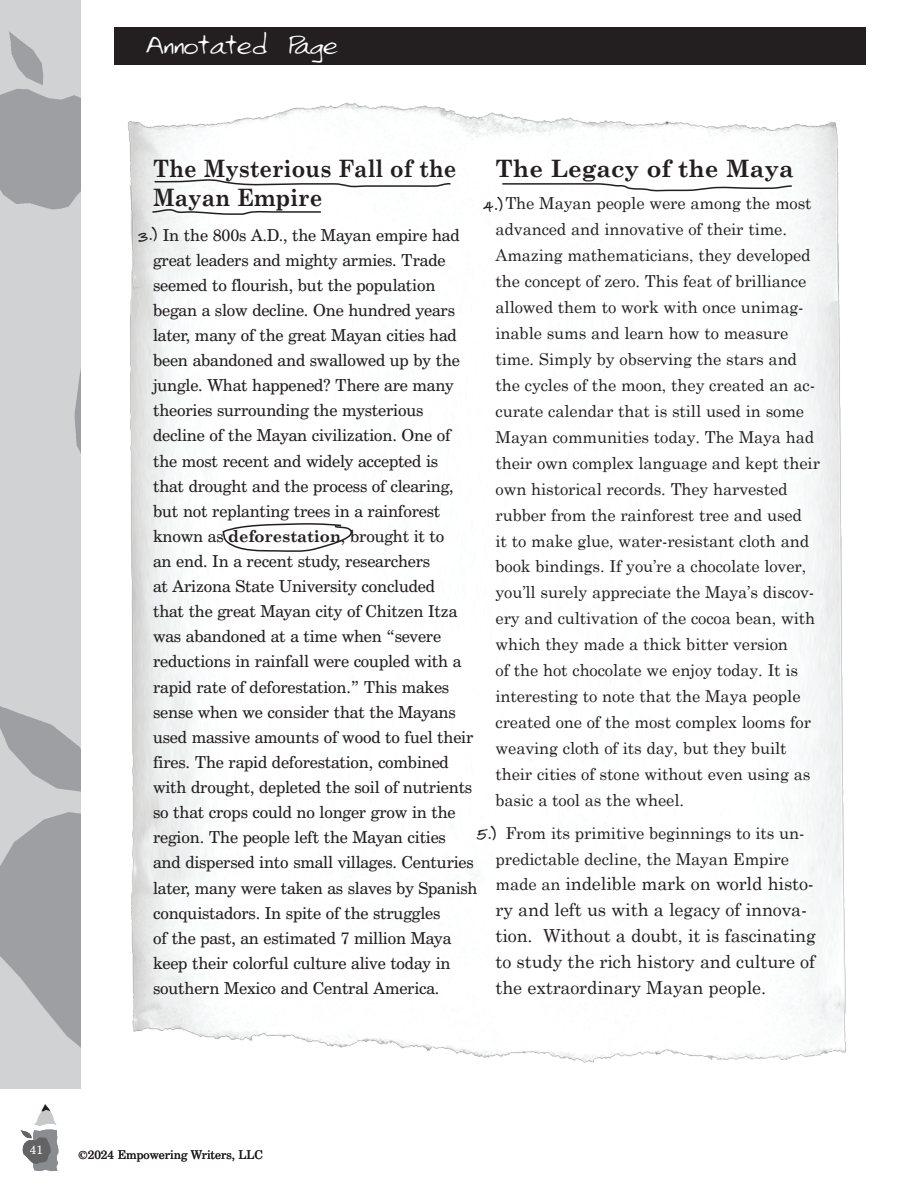
<style>
.page{position:relative;width:918px;height:1188px;background:#fff}
.page>*{position:absolute;margin:0;border:0;box-sizing:border-box;transform-origin:0 0}
.t1{font:25.5px "Larkins Hand";color:#fff}
.t2{font:700 24px/29.5px "Century Schoolbook";color:#231f20;scale:.92 1}
.t3{font:700 24px "Century Schoolbook";color:#231f20}
.t4{font:18px/26px "Century Schoolbook";letter-spacing:-.01em;color:#231f20}
.t5{font:16.5px/25px "Century Schoolbook BT";letter-spacing:-.01em;color:#231f20}
.t6{font:16.5px/26px "Century Schoolbook";letter-spacing:-.01em;color:#231f20}
.t7{font:12px "Century Schoolbook BT";color:#231f20}
.t8{font:12px "Century Schoolbook BT";color:#fff}
.s1{font-family:"Century Schoolbook";font-weight:700}
.s2{font-size:16.5px}
</style>
<div class="page">
<div style="left:114px;top:27px;width:752px;height:38px;background:#231f20"></div>
<img style="left:0;top:0;width:81px;height:1089px">
<svg style="left:21px;top:1104px;width:37px;height:67px"></svg>
<img style="left:128px;top:103px;width:718px;height:960px">
<svg style="left:222px;top:523px;width:134px;height:31px"></svg>
<svg style="left:153px;top:179px;width:299px;height:10px"></svg>
<svg style="left:151px;top:208px;width:171px;height:8px"></svg>
<svg style="left:137px;top:227px;width:21px;height:15px"></svg>
<svg style="left:482px;top:182px;width:311px;height:31px"></svg>
<svg style="left:476px;top:825px;width:21px;height:16px"></svg>
<h1 class="t1" style="left:144px;top:30px;width:196px">Annotated Page</h1>
<h2 class="t2" style="left:153px;top:153px;width:331px">The Mysterious Fall of the<br>Mayan Empire</h2>
<p class="t5" style="left:153px;top:222px;width:326px;text-indent:10px">In the 800s A.D., the Mayan empire had great leaders and mighty armies. Trade seemed to flourish, but the population began a slow decline. One hundred years later, many of the great Mayan cities had been abandoned and swallowed up by the jungle. What happened? There are many theories surrounding the mysterious decline of the Mayan civilization. One of the most recent and widely accepted is<br>that drought and the process of clearing, but not replanting trees in a rainforest known as <span class="s1">deforestation</span>, brought it to<br>an end. In a recent study, researchers<br>at Arizona State University concluded<br>that the great Mayan city of Chitzen Itza was abandoned at a time when “severe reductions in rainfall were coupled with a rapid rate of deforestation.” This makes sense when we consider that the Mayans used massive amounts of wood to fuel their fires. The rapid deforestation, combined with drought, depleted the soil of nutrients so that crops could no longer grow in the region. The people left the Mayan cities and dispersed into small villages. Centuries later, many were taken as slaves by Spanish conquistadors. In spite of the struggles<br>of the past, an estimated 7 million Maya keep their colorful culture alive today in southern Mexico and Central America.</p>
<h2 class="t3" style="left:496px;top:153px;width:300px">The Legacy of the Maya</h2>
<p class="t6" style="left:496px;top:190px;width:326px;text-indent:10px">The Mayan people were among the most advanced and innovative of their time.<br>Amazing mathematicians, they developed the concept of zero. This feat of brilliance allowed them to work with once unimag&shy;inable sums and learn how to measure time. Simply by observing the stars and the cycles of the moon, they created an ac&shy;curate calendar that is still used in some Mayan communities today. The Maya had their own complex language and kept their own historical records. They harvested rubber from the rainforest tree and used<br>it to make glue, water-resistant cloth and book bindings. If you’re a chocolate lover, you’ll surely appreciate the Maya’s discov&shy;ery and cultivation of the cocoa bean, with which they made a thick bitter version<br>of the hot chocolate we enjoy today. It is interesting to note that the Maya people created one of the most complex looms for weaving cloth of its day, but they built their cities of stone without even using as basic a tool as the wheel.</p>
<p class="t6" style="left:496px;top:819px;width:311px;text-indent:10px">From its primitive beginnings to its un&shy;predictable decline, the Mayan Empire</p>
<p class="t4" style="left:496px;top:870px;width:322px"><span class="s2">made an</span> indelible mark on world histo&shy;ry and left us with a legacy of innova&shy;tion. Without a doubt, it is fascinating to study the rich history and culture of the extraordinary Mayan people.</p>
<p class="t8" style="left:30px;top:1142px;width:15px">41</p>
<p class="t7" style="left:78px;top:1147px;width:186px">©2024 Empowering Writers, LLC</p>
</div>
